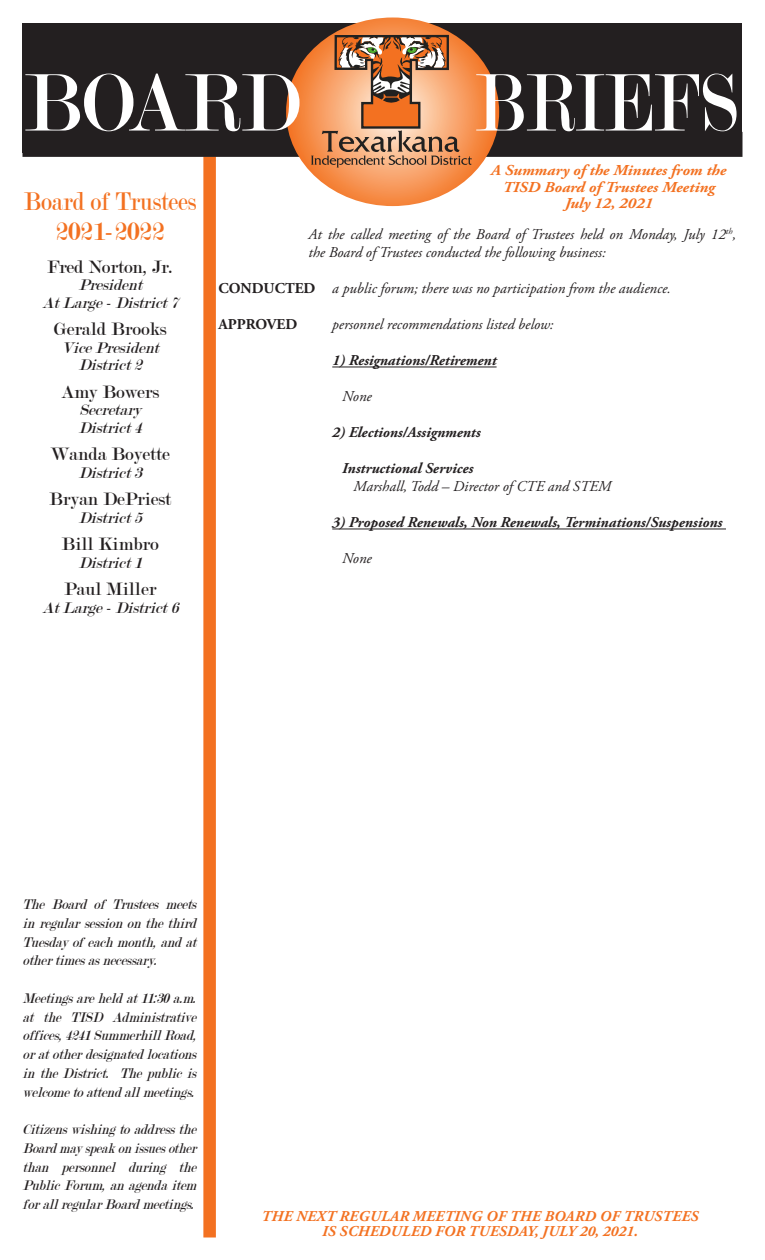
<style>
.page{position:relative;width:765px;height:1260px;background:#fff}
.page>*{position:absolute;margin:0;border:0;box-sizing:border-box;transform-origin:0 0}
.t1{font:87.25px "Modern";color:#fff;scale:.82 1}
.t2{font:87.25px "Modern";color:#fff;scale:.94 1}
.t3{font:27.5px "Modern";color:#f37121;scale:.88 1}
.t4{font:27.5px "Modern";color:#f37121}
.t5{font:19.25px "Modern";color:#231f20}
.t6{font:italic 16.5px "Modern";color:#231f20}
.t7{font:italic 700 15.12px/16.2px "Adobe Garamond Pro";color:#f37121;text-align:center;scale:1.07 1}
.t8{font:italic 15px/18.8px "Modern";color:#231f20;text-align:justify;scale:.92 1}
.t9{font:italic 15px/18px "Adobe Garamond Pro";color:#231f20}
.t10{font:italic 700 15px "Adobe Garamond Pro";color:#231f20}
.t11{font:italic 700 15px "Adobe Garamond Pro";letter-spacing:.015em;color:#f37121}
.t12{font:700 15px "Adobe Garamond Pro";color:#231f20}
.s1{font-weight:700;font-style:normal}
</style>
<div class="page">
<div style="left:22px;top:23px;width:720px;height:129px;background:#231f20"></div>
<div style="left:203px;top:156px;width:13px;height:1082px;background:#f37121"></div>
<div style="left:22px;top:132px;width:720px;height:25px;background:#231f20"></div>
<svg style="left:286px;top:18px;width:213px;height:188px"></svg>
<svg style="left:311px;top:34px;width:161px;height:134px"></svg>
<hr style="left:332px;top:367px;width:165px;height:1px;background:#231f20">
<hr style="left:332px;top:529px;width:394px;height:1px;background:#231f20">
<p class="t2" style="left:24px;top:59px;width:295px">BOARD</p>
<p class="t1" style="left:475px;top:59px;width:324px">BRIEFS</p>
<p class="t7" style="left:491px;top:163px;width:221px">A Summary of the Minutes from the<br>TISD Board of Trustees Meeting</p>
<p class="t7" style="left:565px;top:195px;width:84px">July 12, 2021</p>
<p class="t9" style="left:309px;top:226px;width:429px">At the called meeting of the Board of Trustees held on Monday, July 12<sup>th</sup>, the Board of Trustees conducted the following business:</p>
<p class="t9" style="left:219px;top:280px;width:454px"><span class="s1">CONDUCTED</span> a public forum; there was no participation from the audience.</p>
<p class="t12" style="left:219px;top:316px;width:80px">APPROVED</p>
<p class="t9" style="left:332px;top:316px;width:223px">personnel recommendations listed below:</p>
<p class="t10" style="left:332px;top:352px;width:166px">1) Resignations/Retirement</p>
<p class="t9" style="left:342px;top:388px;width:31px">None</p>
<p class="t10" style="left:332px;top:424px;width:150px">2) Elections/Assignments</p>
<p class="t10" style="left:342px;top:460px;width:133px">Instructional Services</p>
<p class="t9" style="left:354px;top:478px;width:259px">Marshall, Todd – Director of CTE and STEM</p>
<p class="t10" style="left:332px;top:514px;width:392px">3) Proposed Renewals, Non Renewals, Terminations/Suspensions</p>
<p class="t9" style="left:342px;top:550px;width:31px">None</p>
<p class="t3" style="left:24px;top:187px;width:198px">Board of Trustees</p>
<p class="t4" style="left:56px;top:218px;width:110px">2021-2022</p>
<p class="t5" style="left:47px;top:257px;width:128px">Fred Norton, Jr.</p>
<p class="t6" style="left:78px;top:277px;width:69px">President</p>
<p class="t6" style="left:42px;top:294px;width:142px">AtLarge-District7</p>
<p class="t5" style="left:54px;top:319px;width:114px">Gerald Brooks</p>
<p class="t6" style="left:62px;top:339px;width:103px">VicePresident</p>
<p class="t6" style="left:79px;top:357px;width:69px">District2</p>
<p class="t5" style="left:61px;top:382px;width:100px">Amy Bowers</p>
<p class="t6" style="left:79px;top:402px;width:68px">Secretary</p>
<p class="t6" style="left:79px;top:419px;width:69px">District4</p>
<p class="t5" style="left:51px;top:444px;width:121px">Wanda Boyette</p>
<p class="t6" style="left:79px;top:464px;width:69px">District3</p>
<p class="t5" style="left:49px;top:489px;width:124px">Bryan DePriest</p>
<p class="t6" style="left:79px;top:509px;width:69px">District5</p>
<p class="t5" style="left:62px;top:534px;width:99px">Bill Kimbro</p>
<p class="t6" style="left:79px;top:554px;width:69px">District1</p>
<p class="t5" style="left:64px;top:579px;width:94px">Paul Miller</p>
<p class="t6" style="left:42px;top:599px;width:142px">AtLarge-District6</p>
<p class="t8" style="left:22px;top:895px;width:195px">The Board of Trustees meets inregularsessiononthethird Tuesdayofeach month,andat othertimesasnecessary.</p>
<p class="t8" style="left:22px;top:989px;width:195px">Meetingsareheldat11:30a.m. at the TISD Administrative offices,4241SummerhillRoad, oratotherdesignatedlocations in the District. The p ublic is welcometoattendallmeetings.</p>
<p class="t8" style="left:22px;top:1120px;width:195px">Citizenswishing toaddressthe Boardmayspeakonissuesother than personnel during the PublicForum,anag endaitem forallregularBoardmeetings.</p>
<p class="t11" style="left:262px;top:1207px;width:438px">THE NEXT REGULAR MEETING OF THE BOARD OF TRUSTEES</p>
<p class="t11" style="left:322px;top:1222px;width:317px">IS SCHEDULED FOR TUESDAY, JULY 20, 2021.</p>
</div>
